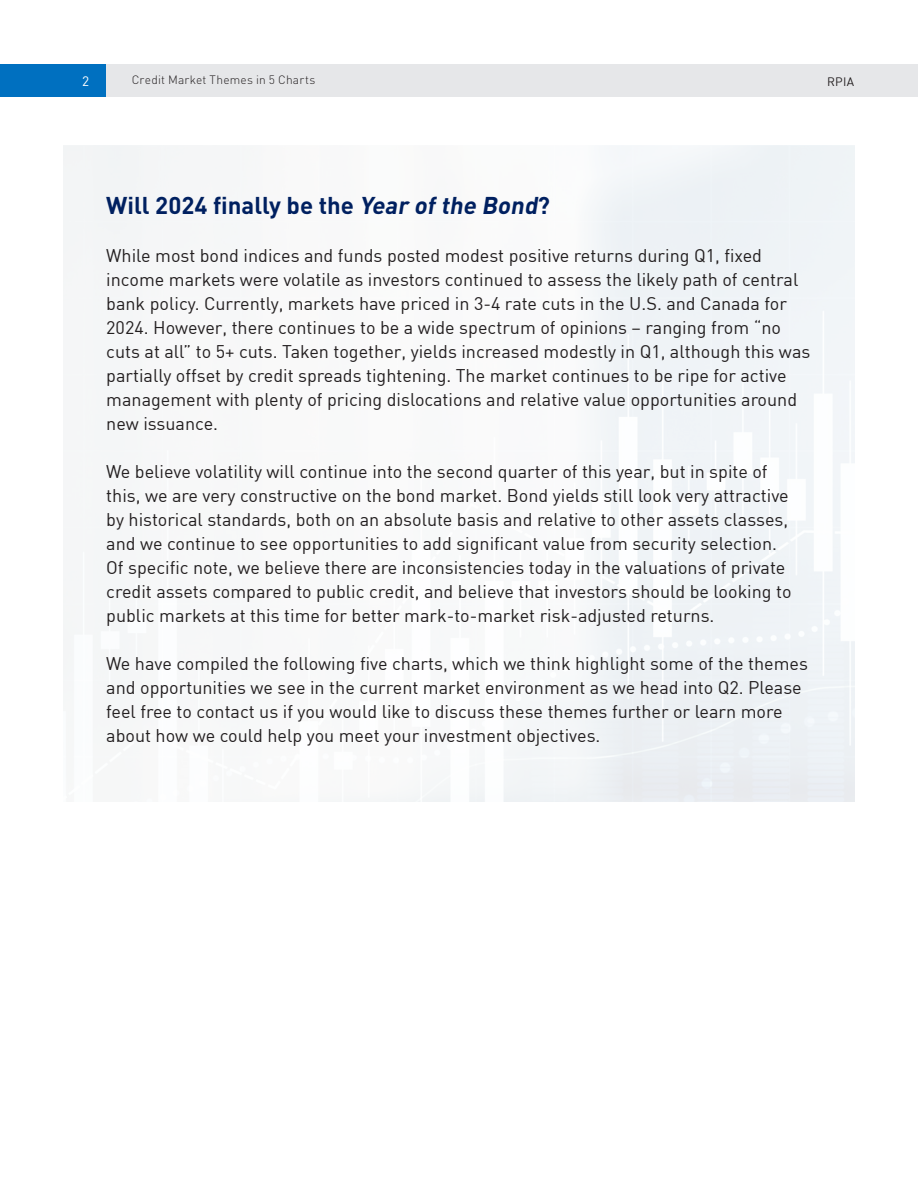
<style>
.page{position:relative;width:918px;height:1188px;background:#fff}
.page>*{position:absolute;margin:0;border:0;box-sizing:border-box;transform-origin:0 0}
.RPIA_H{font:700 24px "DIN";color:#002060}
.RPIA_H-2{font:18px/24px "DIN";color:#231f20}
.t1{font:13.5px "DIN";color:#fff}
.t2{font:300 12px "DIN";letter-spacing:.015em;color:#231f20}
.t3{font:12px "DIN";color:#231f20}
.s1{font-style:italic}
</style>
<div class="page">
<div style="left:0;top:64px;width:106px;height:32px;background:#0070c0"></div>
<div style="left:106px;top:64px;width:366px;height:32px;background:#e6e7e9"></div>
<div style="left:472px;top:64px;width:446px;height:32px;background:#e6e7e9"></div>
<p class="t1" style="left:82px;top:72px;width:9px">2</p>
<p class="t2" style="left:132px;top:73px;width:185px">Credit Market Themes in 5 Charts</p>
<p class="t3" style="left:827px;top:74px;width:29px">RPIA</p>
<p class="RPIA_H" style="left:106px;top:189px;width:445px">Will 2024 finally be the <span class="s1">Year ofthe Bond</span>?</p>
<p class="RPIA_H-2" style="left:106px;top:243px;width:706px">While most bond indices and funds posted modest positive returns during Q1, fixed income markets were volatile as investors continued to assess the likely path of central bank policy. Currently, markets have priced in 3-4 rate cuts in the U.S. and Canada for 2024. However, there continues to be a wide spectrum of opinions – ranging from “no cuts at all” to 5+ cuts. Taken together, yields increased modestly in Q1, although this was partially offset by credit spreads tightening. The market continues to be ripe for active management with plenty of pricing dislocations and relative value opportunities around new issuance.</p>
<p class="RPIA_H-2" style="left:106px;top:459px;width:687px">We believe volatility will continue into the second quarter of this year, but in spite of this, we are very constructive on the bond market. Bond yields still look very attractive by historical standards, both on an absolute basis and relative to other assets classes, and we continue to see opportunities to add significant value from security selection.<br>Of specific note, we believe there are inconsistencies today in the valuations of private credit assets compared to public credit, and believe that investors should be looking to public markets at this time for better mark-to-market risk-adjusted returns.</p>
<p class="RPIA_H-2" style="left:106px;top:651px;width:703px">We have compiled the following five charts, which we think highlight some of the themes and opportunities we see in the current market environment as we head into Q2. Please feel free to contact us if you would like to discuss these themes further or learn more about how we could help you meet your investment objectives.</p>
</div>
